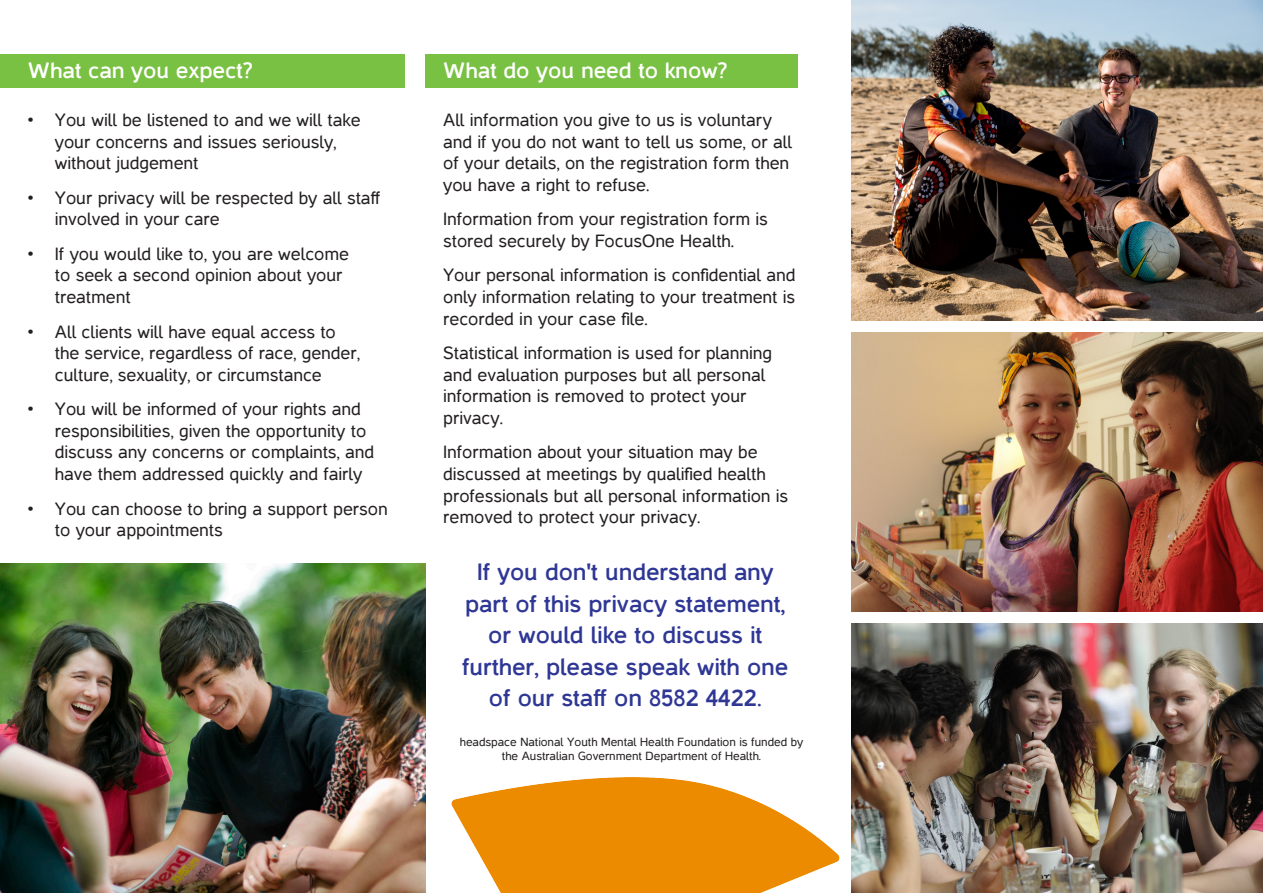
<style>
.page{position:relative;width:1263px;height:893px;background:#fff}
.page>*{position:absolute;margin:0;border:0;box-sizing:border-box;transform-origin:0 0}
.t1{font:700 24px/31.5px "Casper";color:#2f3795;text-align:center}
.t2{font:700 22.5px "Casper";color:#fff}
.t3{font:18px/21.6px "Casper";color:#231f20}
.t4{font:12px/14.4px "Casper";color:#231f20;text-align:center}
</style>
<div class="page">
<div style="left:0;top:54px;width:404px;height:33px;background:#79c142"></div>
<div style="left:425px;top:54px;width:372px;height:33px;background:#79c142"></div>
<img style="left:0;top:563px;width:425px;height:330px">
<img style="left:851px;top:0;width:412px;height:321px">
<img style="left:851px;top:623px;width:412px;height:270px">
<img style="left:851px;top:333px;width:412px;height:279px">
<img style="left:451px;top:777px;width:389px;height:116px">
<p class="t2" style="left:28px;top:58px;width:226px">What can you expect?</p>
<p class="t3" style="left:55px;top:109px;width:307px;text-indent:-27px">• You will be listened to and we will take your concerns and issues seriously, without judgement</p>
<p class="t3" style="left:55px;top:187px;width:327px;text-indent:-27px">• Your privacy will be respected by all staff involved in your care</p>
<p class="t3" style="left:55px;top:243px;width:296px;text-indent:-27px">• If you would like to, you are welcome to seek a second opinion about your treatment</p>
<p class="t3" style="left:55px;top:321px;width:307px;text-indent:-27px">• All clients will have equal access to the service, regardless of race, gender, culture, sexuality, or circumstance</p>
<p class="t3" style="left:55px;top:398px;width:321px;text-indent:-27px">• You will be informed of your rights and responsibilities, given the opportunity to discuss any concerns or complaints, and have them addressed quickly and fairly</p>
<p class="t3" style="left:55px;top:498px;width:334px;text-indent:-27px">• You can choose to bring a support person to your appointments</p>
<p class="t2" style="left:443px;top:58px;width:285px">What do you need to know?</p>
<p class="t3" style="left:443px;top:109px;width:350px">All information you give to us is voluntary and if you do not want to tell us some, or all of your details, on the registration form then you have a right to refuse.</p>
<p class="t3" style="left:443px;top:208px;width:326px">Information from your registration form is stored securely by FocusOne Health.</p>
<p class="t3" style="left:443px;top:264px;width:354px;text-align:justify">Your personal information is confidential and only information relating to your treatment is recorded in your case file.</p>
<p class="t3" style="left:443px;top:342px;width:330px">Statistical information is used for planning and evaluation purposes but all personal information is removed to protect your privacy.</p>
<p class="t3" style="left:443px;top:441px;width:347px">Information about your situation may be discussed at meetings by qualified health professionals but all personal information is removed to protect your privacy.</p>
<p class="t1" style="left:462px;top:557px;width:327px">If you don't understand any part of this privacy statement, or would like to discuss it further, please speak with one of our staff on 8582 4422.</p>
<p class="t4" style="left:460px;top:735px;width:345px">headspace National Youth Mental Health Foundation is funded by the Australian Government Department of Health.</p>
</div>
